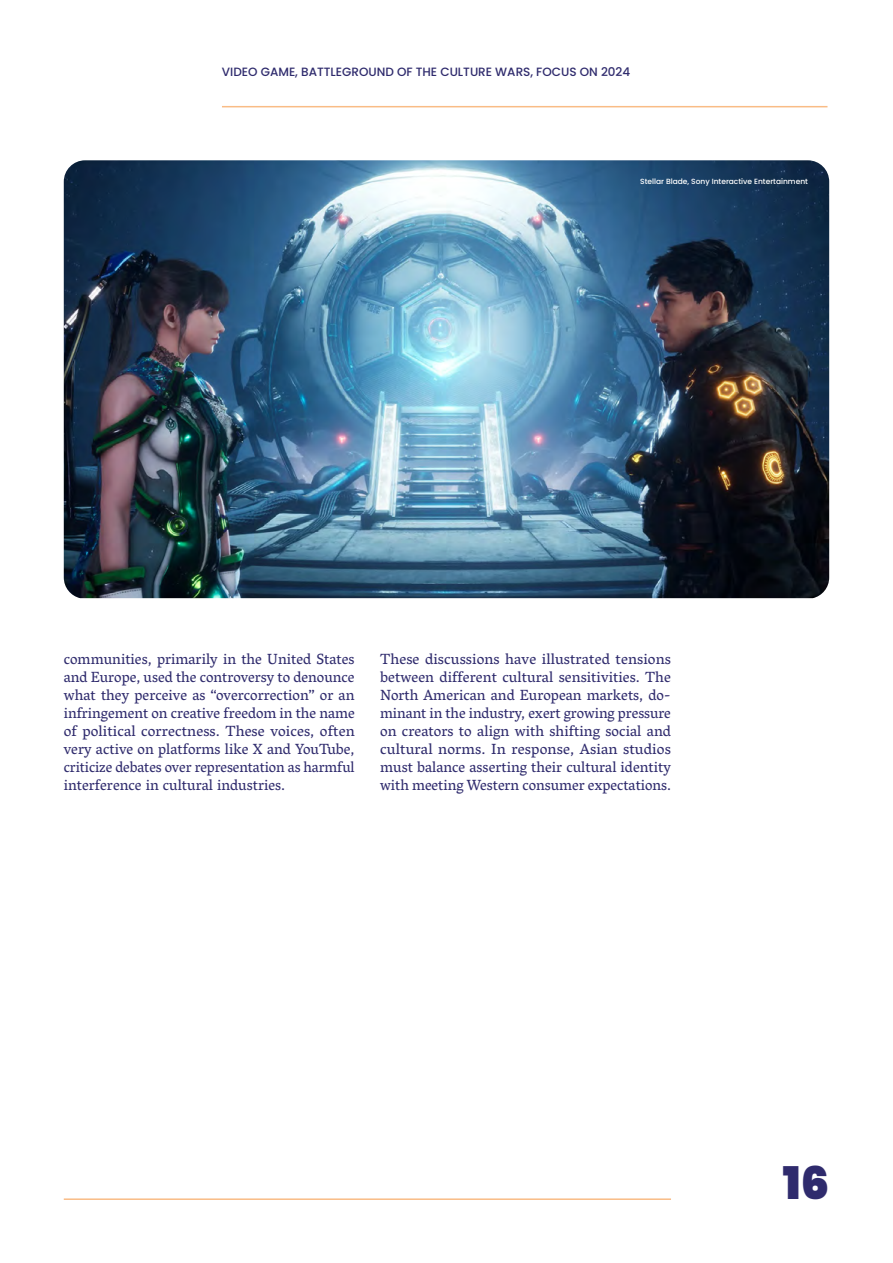
<style>
.page{position:relative;width:893px;height:1263px;background:#fff}
.page>*{position:absolute;margin:0;border:0;box-sizing:border-box;transform-origin:0 0}
.t1{font:900 45px "Poppins";color:#2f2b6d}
.t2{font:15px/18px "Vesper Libre";letter-spacing:-.005em;color:#2f2b6d;text-align:justify}
.t3{font:500 12px "Poppins";color:#2f2b6d}
.t4{font:500 7.5px "Poppins";color:#fff}
</style>
<div class="page">
<hr style="left:64px;top:1198px;width:607px;height:2px;background:#f9bc86">
<hr style="left:222px;top:106px;width:605px;height:1px;background:#f9bc86">
<img style="left:64px;top:160px;width:765px;height:438px">
<p class="t3" style="left:222px;top:65px;width:410px">VIDEO GAME, BATTLEGROUND OF THE CULTURE WARS, FOCUS ON 2024</p>
<p class="t4" style="left:640px;top:177px;width:169px">Stellar Blade, Sony Interactive Entertainment</p>
<p class="t2" style="left:64px;top:650px;width:292px">communities, primarily in the United States and Europe, used the controversy to denounce what they perceive as “overcorrection” or an infringement on creative freedom in the name of political correctness. These voices, often very active on platforms like X and YouTube, criticize debates over representation as harmful interference in cultural industries.</p>
<p class="t2" style="left:380px;top:650px;width:292px">These discussions have illustrated tensions between different cultural sensitivities. The North American and European markets, do&shy;minant in the industry, exert growing pressure on creators to align with shifting social and cultural norms. In response, Asian studios must balance asserting their cultural identity with meeting Western consumer expectations.</p>
<h1 class="t1" style="left:783px;top:1157px;width:48px">16</h1>
</div>
